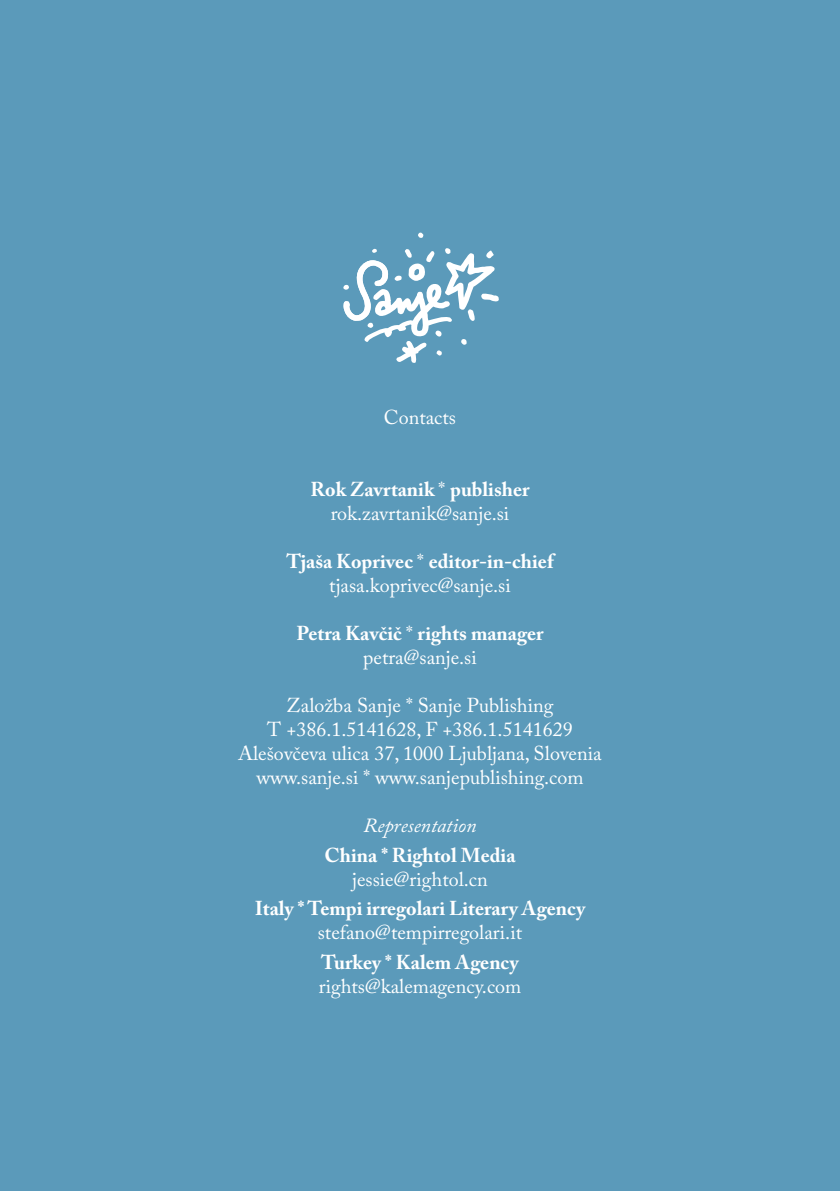
<style>
.page{position:relative;width:840px;height:1191px;background:#fff}
.page>*{position:absolute;margin:0;border:0;box-sizing:border-box;transform-origin:0 0}
.t1{font:20px/24px "Adobe Caslon Pro";color:#fff;text-align:center}
.t2{font:700 20px/24px "Adobe Caslon Pro";color:#fff;text-align:center}
.t3{font:italic 20px "Adobe Caslon Pro";color:#fff}
.s1{font-weight:700}
.s2{font-weight:400}
</style>
<div class="page">
<div style="left:0;top:0;width:839px;height:1191px;background:#5b9aba"></div>
<svg style="left:343px;top:232px;width:156px;height:131px"></svg>
<p class="t1" style="left:384px;top:405px;width:73px">Contacts</p>
<p class="t1" style="left:310px;top:477px;width:220px"><span class="s1">Rok Zavrtanik</span> * <span class="s1">publisher </span>rok.zavrtanik@sanje.si</p>
<p class="t2" style="left:286px;top:549px;width:268px">Tjaša Koprivec <span class="s2">*</span> editor-in-chief <span class="s2">tjasa.koprivec@sanje.si</span></p>
<p class="t2" style="left:296px;top:621px;width:248px">Petra Kavčič <span class="s2">*</span> rights manager <span class="s2">petra@sanje.si</span></p>
<p class="t1" style="left:238px;top:693px;width:364px">Založba Sanje * Sanje Publishing<br>T +386.1.5141628, F +386.1.5141629<br>Alešovčeva ulica 37, 1000 Ljubljana, Slovenia www.sanje.si * www.sanjepublishing.com</p>
<p class="t3" style="left:363px;top:813px;width:114px">Representation</p>
<p class="t2" style="left:324px;top:843px;width:192px">China * Rightol Media</p>
<p class="t1" style="left:352px;top:867px;width:137px">jessie@rightol.cn</p>
<p class="t2" style="left:254px;top:896px;width:332px">Italy * Tempi irregolari Literary Agency</p>
<p class="t1" style="left:317px;top:920px;width:206px">stefano@tempirregolari.it</p>
<p class="t2" style="left:321px;top:950px;width:199px">Turkey * Kalem Agency</p>
<p class="t1" style="left:318px;top:974px;width:204px">rights@kalemagency.com</p>
</div>
